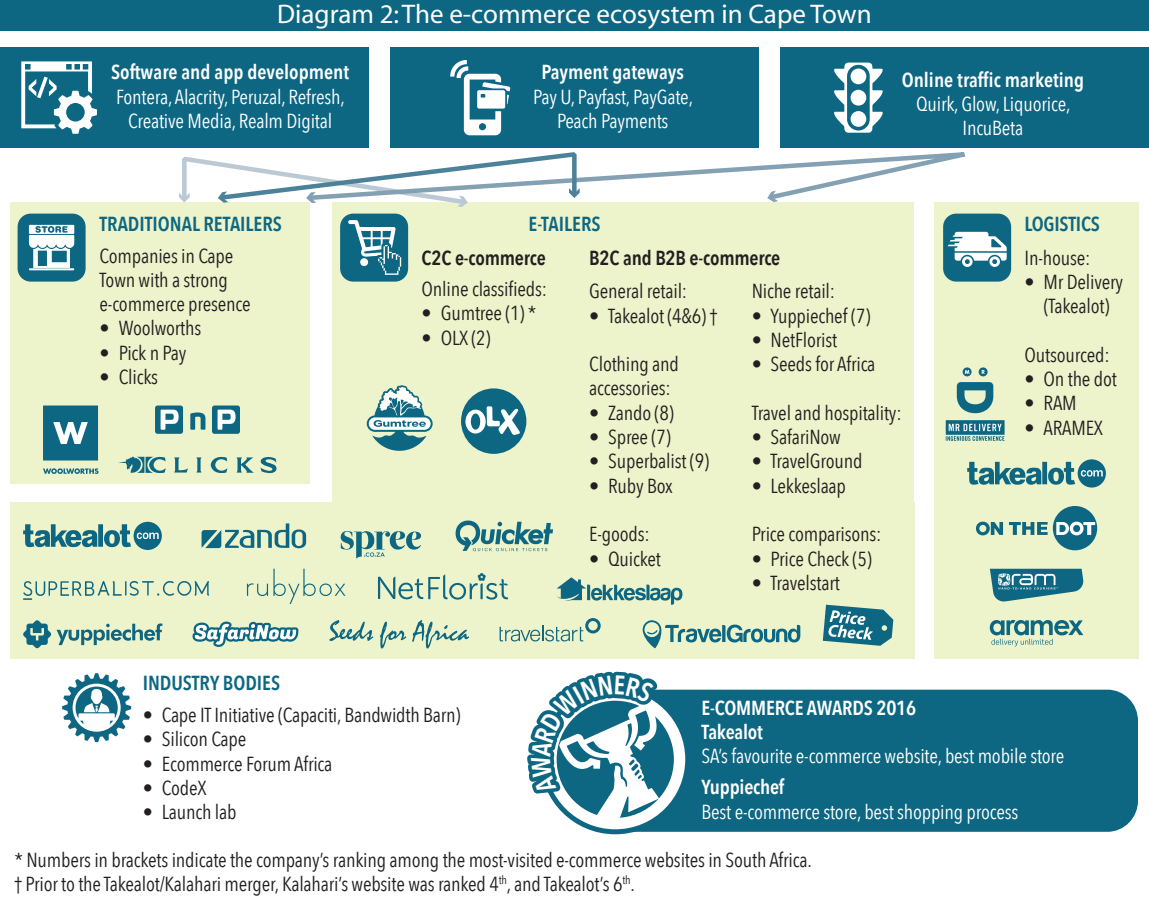
<style>
.page{position:relative;width:1149px;height:905px;background:#fff}
.page>*{position:absolute;margin:0;border:0;box-sizing:border-box;transform-origin:0 0}
.t1{font:600 27px "Avenir Next Condensed";color:#fff}
.t2{font:condensed 20.25px/24.3px "Avenir Next LT Pro";letter-spacing:-.01em;color:#231f20}
.t3{font:condensed 20.25px/24.3px "Avenir Next LT Pro";letter-spacing:-.01em;color:#fff;text-align:center}
.t4{font:600 condensed 20.25px/24.3px "Avenir Next LT Pro";color:#fff}
.t5{font:600 condensed 20.25px "Avenir Next LT Pro";color:#0d6783}
.t6{font:600 condensed 20.25px "Avenir Next LT Pro";letter-spacing:-.01em;color:#231f20}
</style>
<div class="page">
<div style="left:10px;top:202px;width:299px;height:282px;background:#edf3cb"></div>
<div style="left:332px;top:202px;width:250px;height:300px;background:#edf3cb"></div>
<div style="left:582px;top:202px;width:331px;height:456px;background:#edf3cb"></div>
<div style="left:10px;top:502px;width:903px;height:156px;background:#edf3cb"></div>
<div style="left:933px;top:202px;width:205px;height:456px;background:#edf3cb"></div>
<div style="left:0;top:0;width:1148px;height:31px;background:#0d6783"></div>
<div style="left:0;top:47px;width:368px;height:101px;background:#0d6783"></div>
<div style="left:390px;top:47px;width:368px;height:101px;background:#0d6783"></div>
<div style="left:779px;top:47px;width:369px;height:101px;background:#0d6783"></div>
<div style="left:637px;top:689px;width:500px;height:142px;background:#0d6783"></div>
<svg style="left:21px;top:61px;width:76px;height:73px"></svg>
<svg style="left:450px;top:60px;width:60px;height:75px"></svg>
<svg style="left:834px;top:63px;width:48px;height:70px"></svg>
<div style="left:18px;top:213px;width:68px;height:68px;background:#0d6783;border-radius:13px"></div>
<svg style="left:29px;top:225px;width:45px;height:45px"></svg>
<div style="left:942px;top:213px;width:68px;height:68px;background:#0d6783;border-radius:13px"></div>
<svg style="left:947px;top:232px;width:59px;height:35px"></svg>
<div style="left:340px;top:213px;width:68px;height:68px;background:#0d6783;border-radius:13px"></div>
<svg style="left:348px;top:220px;width:54px;height:55px"></svg>
<svg style="left:201px;top:523px;width:105px;height:25px"></svg>
<svg style="left:340px;top:531px;width:81px;height:28px"></svg>
<svg style="left:23px;top:581px;width:186px;height:19px"></svg>
<svg style="left:247px;top:568px;width:98px;height:36px"></svg>
<svg style="left:455px;top:520px;width:98px;height:31px"></svg>
<svg style="left:978px;top:367px;width:9px;height:9px"></svg>
<svg style="left:962px;top:367px;width:9px;height:9px"></svg>
<svg style="left:964px;top:370px;width:5px;height:4px"></svg>
<svg style="left:956px;top:382px;width:37px;height:31px"></svg>
<svg style="left:981px;top:370px;width:3px;height:4px"></svg>
<svg style="left:945px;top:420px;width:59px;height:21px"></svg>
<div style="left:1052px;top:506px;width:44px;height:44px;background:#0d6783;border-radius:50%"></div>
<svg style="left:975px;top:521px;width:27px;height:14px"></svg>
<svg style="left:1009px;top:522px;width:38px;height:13px"></svg>
<svg style="left:1056px;top:521px;width:38px;height:14px"></svg>
<svg style="left:990px;top:568px;width:93px;height:34px"></svg>
<svg style="left:989px;top:620px;width:93px;height:26px"></svg>
<svg style="left:260px;top:456px;width:17px;height:18px"></svg>
<svg style="left:118px;top:456px;width:48px;height:17px"></svg>
<svg style="left:211px;top:456px;width:16px;height:17px"></svg>
<svg style="left:174px;top:457px;width:14px;height:15px"></svg>
<svg style="left:236px;top:457px;width:18px;height:15px"></svg>
<svg style="left:196px;top:457px;width:5px;height:15px"></svg>
<svg style="left:43px;top:405px;width:55px;height:69px;background:#4b8e9c"></svg>
<svg style="left:155px;top:405px;width:85px;height:29px"></svg>
<svg style="left:967px;top:462px;width:107px;height:23px"></svg>
<div style="left:1077px;top:459px;width:28px;height:28px;background:#0d6783;border-radius:50%"></div>
<svg style="left:1080px;top:470px;width:22px;height:7px"></svg>
<svg style="left:133px;top:521px;width:29px;height:29px"></svg>
<svg style="left:23px;top:524px;width:136px;height:23px"></svg>
<svg style="left:23px;top:620px;width:28px;height:28px"></svg>
<svg style="left:57px;top:623px;width:105px;height:22px"></svg>
<svg style="left:329px;top:620px;width:44px;height:21px"></svg>
<svg style="left:380px;top:621px;width:26px;height:27px"></svg>
<svg style="left:412px;top:620px;width:57px;height:28px"></svg>
<svg style="left:192px;top:621px;width:106px;height:26px"></svg>
<svg style="left:556px;top:577px;width:126px;height:27px"></svg>
<svg style="left:822px;top:604px;width:71px;height:41px"></svg>
<svg style="left:378px;top:573px;width:130px;height:26px"></svg>
<svg style="left:62px;top:673px;width:69px;height:69px"></svg>
<svg style="left:366px;top:385px;width:66px;height:66px"></svg>
<div style="left:461px;top:388px;width:65px;height:66px;background:#0d6783;border-radius:50%"></div>
<svg style="left:465px;top:406px;width:54px;height:29px"></svg>
<svg style="left:179px;top:146px;width:786px;height:61px"></svg>
<svg style="left:499px;top:618px;width:301px;height:206px"></svg>
<h1 class="t1" style="left:277px;top:1px;width:596px">Diagram 2: The e-commerce ecosystem in Cape Town</h1>
<p class="t4" style="left:111px;top:60px;width:239px">Software and app development</p>
<p class="t3" style="left:116px;top:84px;width:230px">Fontera, Alacrity, Peruzal, Refresh,<br>Creative Media, Realm Digital</p>
<p class="t4" style="left:541px;top:60px;width:144px">Payment gateways</p>
<p class="t3" style="left:533px;top:84px;width:161px">Pay U, Payfast, PayGate,<br>Peach Payments</p>
<p class="t5" style="left:100px;top:211px;width:184px">TRADITIONAL RETAILERS</p>
<p class="t5" style="left:528px;top:211px;width:74px">E-TAILERS</p>
<p class="t4" style="left:901px;top:67px;width:184px">Online traffic marketing</p>
<p class="t3" style="left:915px;top:92px;width:156px">Quirk, Glow, Liquorice,<br>IncuBeta</p>
<p class="t5" style="left:1024px;top:211px;width:77px">LOGISTICS</p>
<p class="t2" style="left:100px;top:243px;width:152px">Companies in Cape<br>Town with a strong e-commerce presence</p>
<p class="t2" style="left:100px;top:316px;width:103px">• Woolworths</p>
<p class="t2" style="left:100px;top:340px;width:88px">• Pick n Pay</p>
<p class="t2" style="left:100px;top:365px;width:60px">• Clicks</p>
<p class="t5" style="left:143px;top:671px;width:139px">INDUSTRY BODIES</p>
<p class="t6" style="left:421px;top:245px;width:126px">C2C e-commerce</p>
<p class="t2" style="left:421px;top:277px;width:127px">Online classifieds:</p>
<p class="t2" style="left:421px;top:301px;width:116px">• Gumtree (1) *</p>
<p class="t2" style="left:421px;top:325px;width:71px">• OLX (2)</p>
<p class="t2" style="left:143px;top:702px;width:319px">• Cape IT Initiative (Capaciti, Bandwidth Barn)</p>
<p class="t2" style="left:143px;top:727px;width:105px">• Silicon Cape</p>
<p class="t2" style="left:143px;top:751px;width:191px">• Ecommerce Forum Africa</p>
<p class="t2" style="left:143px;top:775px;width:65px">• CodeX</p>
<p class="t2" style="left:143px;top:800px;width:95px">• Launch lab</p>
<p class="t6" style="left:589px;top:245px;width:192px">B2C and B2B e-commerce</p>
<p class="t2" style="left:1024px;top:245px;width:67px">In-house:</p>
<p class="t2" style="left:1024px;top:269px;width:100px;text-align:center">• Mr Delivery (Takealot)</p>
<p class="t2" style="left:1024px;top:342px;width:86px">Outsourced:</p>
<p class="t2" style="left:1024px;top:367px;width:94px">• On the dot</p>
<p class="t2" style="left:1024px;top:391px;width:54px">• RAM</p>
<p class="t2" style="left:1024px;top:415px;width:80px">• ARAMEX</p>
<p class="t2" style="left:589px;top:279px;width:99px">General retail:</p>
<p class="t2" style="left:589px;top:303px;width:129px">• Takealot (4&amp;6) †</p>
<p class="t2" style="left:589px;top:352px;width:91px">Clothing and accessories:</p>
<p class="t2" style="left:589px;top:400px;width:86px">• Zando (8)</p>
<p class="t2" style="left:589px;top:425px;width:83px">• Spree (7)</p>
<p class="t2" style="left:589px;top:449px;width:121px">• Superbalist (9)</p>
<p class="t2" style="left:589px;top:473px;width:85px">• Ruby Box</p>
<p class="t2" style="left:589px;top:522px;width:62px">E-goods:</p>
<p class="t2" style="left:589px;top:546px;width:73px">• Quicket</p>
<p class="t2" style="left:751px;top:279px;width:85px">Niche retail:</p>
<p class="t2" style="left:751px;top:303px;width:120px">• Yuppiechef (7)</p>
<p class="t2" style="left:751px;top:327px;width:87px">• NetFlorist</p>
<p class="t2" style="left:751px;top:352px;width:125px">• Seeds for Africa</p>
<p class="t2" style="left:751px;top:400px;width:151px">Travel and hospitality:</p>
<p class="t2" style="left:751px;top:425px;width:91px">• SafariNow</p>
<p class="t2" style="left:751px;top:449px;width:112px">• TravelGround</p>
<p class="t2" style="left:751px;top:473px;width:96px">• Lekkeslaap</p>
<p class="t2" style="left:751px;top:522px;width:131px">Price comparisons:</p>
<p class="t2" style="left:751px;top:546px;width:122px">• Price Check (5)</p>
<p class="t2" style="left:751px;top:570px;width:90px">• Travelstart</p>
<p class="t4" style="left:701px;top:695px;width:216px">E-COMMERCE AWARDS 2016<br>Takealot</p>
<p class="t3" style="left:701px;top:744px;width:364px">SA’s favourite e-commerce website, best mobile store</p>
<p class="t4" style="left:701px;top:775px;width:84px">Yuppiechef</p>
<p class="t3" style="left:701px;top:799px;width:318px">Best e-commerce store, best shopping process</p>
<p class="t2" style="left:14px;top:847px;width:798px">* Numbers in brackets indicate the company’s ranking among the most-visited e-commerce websites in South Africa. † Prior to the Takealot/Kalahari merger, Kalahari’s website was ranked 4<sup>th</sup>, and Takealot’s 6<sup>th</sup>.</p>
</div>
